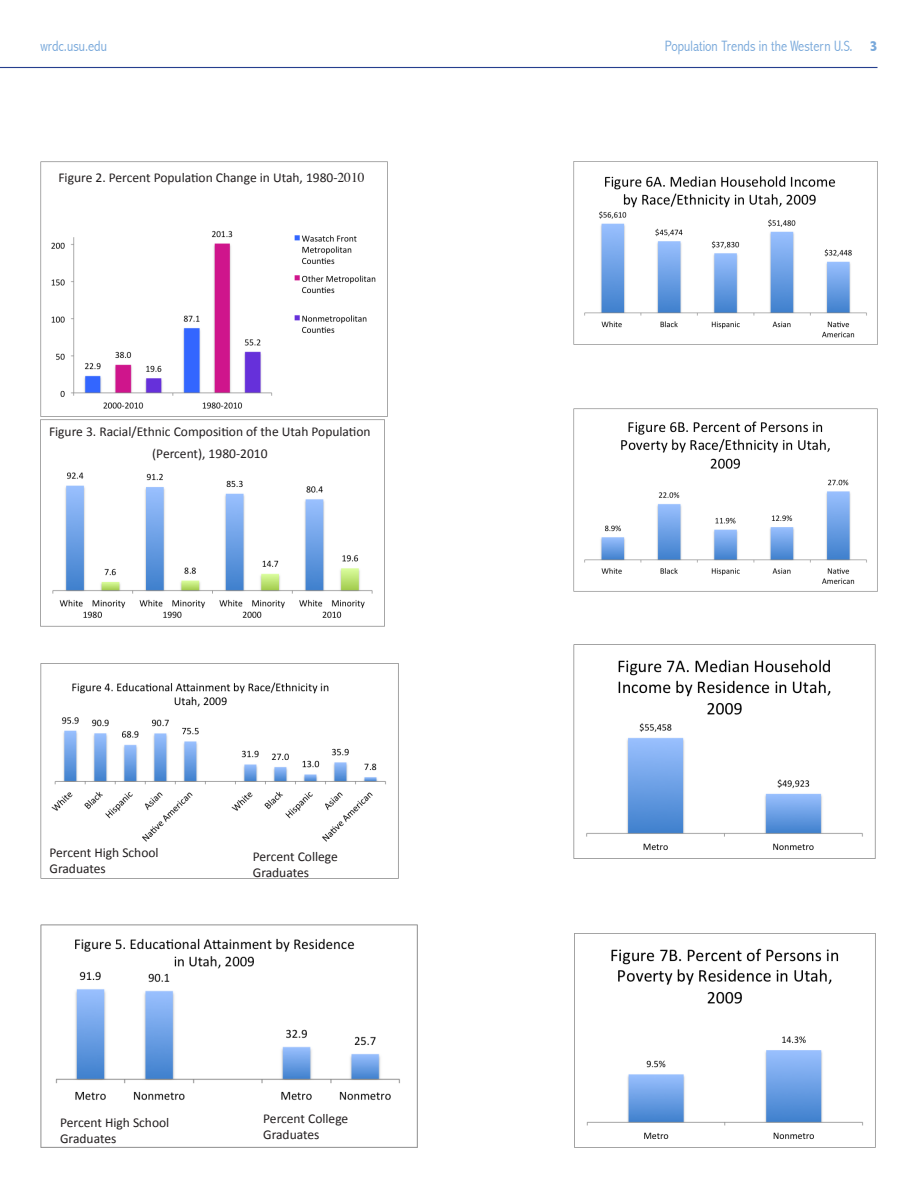
<style>
.page{position:relative;width:918px;height:1188px;background:#fff}
.page>*{position:absolute;margin:0;border:0;box-sizing:border-box;transform-origin:0 0}
.t1{font:300 condensed 15px "Abadi";color:#78a8da}
.t2{font:300 condensed 15px "Abadi";color:#76a7da}
.t3{font:13.5px/16.2px "Calibri";color:#231f20}
.s1{font-weight:800}
.s2{font-family:"Times"}
</style>
<div class="page">
<hr style="left:0;top:67px;width:878px;height:1px;background:#253f8e">
<img style="left:40px;top:162px;width:348px;height:254px">
<img style="left:40px;top:663px;width:359px;height:216px">
<img style="left:40px;top:925px;width:377px;height:222px">
<img style="left:573px;top:645px;width:302px;height:214px">
<img style="left:574px;top:934px;width:302px;height:213px">
<img style="left:40px;top:420px;width:344px;height:207px">
<img style="left:573px;top:162px;width:305px;height:183px">
<img style="left:573px;top:409px;width:305px;height:183px">
<p class="t2" style="left:40px;top:37px;width:68px">wrdc.usu.edu</p>
<p class="t1" style="left:665px;top:37px;width:214px">Population Trends in the Western U.S. <span class="s1">3</span></p>
<p class="t3" style="left:58px;top:170px;width:308px">Figure 2. Percent Population Change in Utah, 1980-<span class="s2">2010</span></p>
<p class="t3" style="left:49px;top:421px;width:323px;line-height:21.6px;text-align:center">Figure 3. Racial/Ethnic Composition of the Utah Population (Percent), 1980-2010</p>
<p class="t3" style="left:50px;top:844px;width:111px">Percent High School<br>Graduates</p>
<p class="t3" style="left:253px;top:848px;width:87px">Percent College<br>Graduates</p>
<p class="t3" style="left:60px;top:1114px;width:111px">Percent High School<br>Graduates</p>
<p class="t3" style="left:263px;top:1111px;width:87px">Percent College<br>Graduates</p>
</div>
